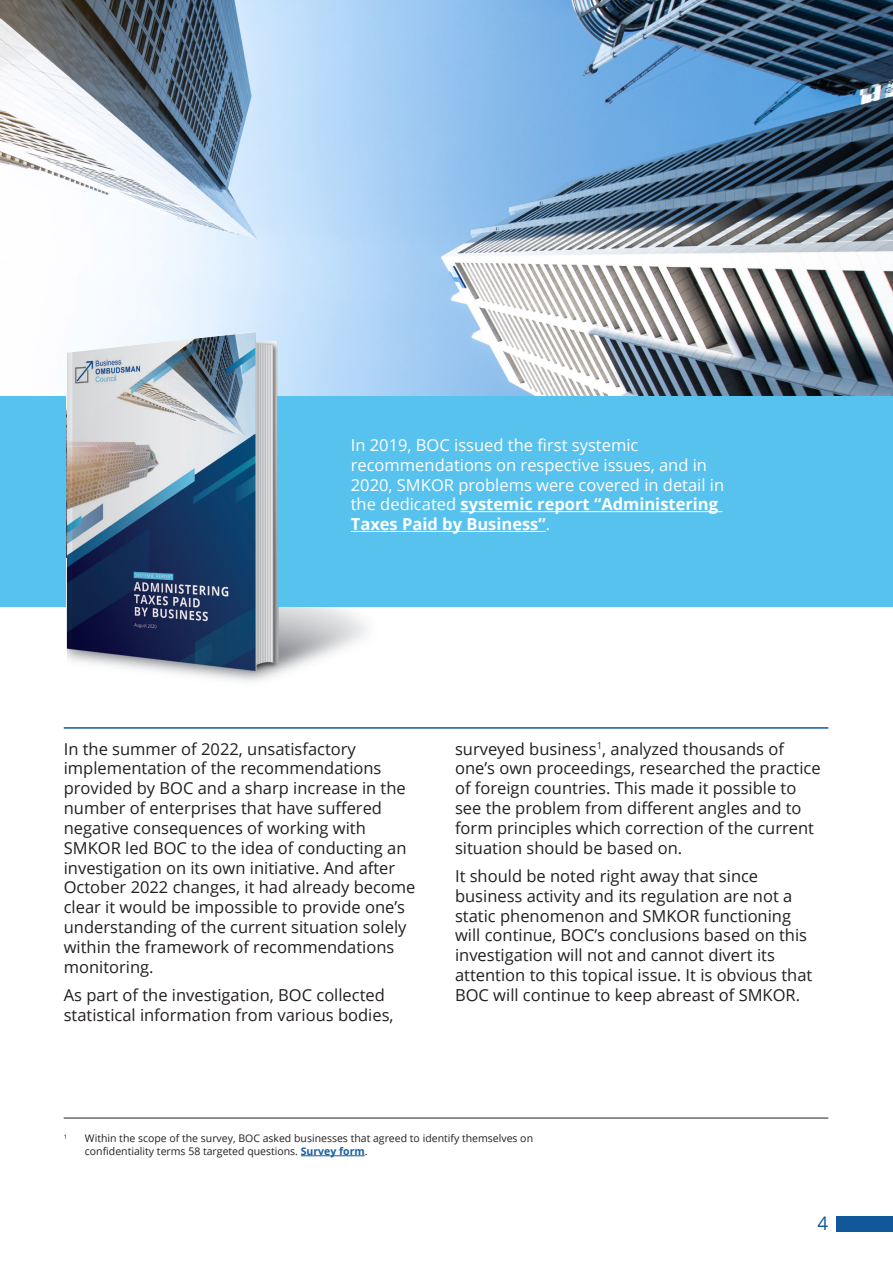
<style>
.page{position:relative;width:893px;height:1263px;background:#fff}
.page>*{position:absolute;margin:0;border:0;box-sizing:border-box;transform-origin:0 0}
.t1{font:18.75px "Open Sans";color:#10589a}
.t2{font:16.5px/19.8px "Open Sans";color:#231f20}
.t3{font:16.5px/19.8px "Open Sans";color:#fff}
.t4{font:10.5px/12.6px "Open Sans";color:#231f20}
.t5{font:6.15px "Open Sans";color:#231f20}
.s1{font-weight:700}
.s2{font-weight:700;color:#175d9e}
</style>
<div class="page">
<div style="left:836px;top:1216px;width:57px;height:15px;background:#10589a"></div>
<img style="left:0;top:0;width:893px;height:557px">
<img style="left:67px;top:332px;width:325px;height:350px">
<div style="left:278px;top:396px;width:615px;height:210px;background:#57c2ee"></div>
<div style="left:0;top:396px;width:66px;height:210px;background:#57c2ee"></div>
<hr style="left:64px;top:727px;width:764px;height:2px;background:#10589a">
<hr style="left:301px;top:1155px;width:64px;height:1px;background:#175d9e">
<hr style="left:64px;top:1118px;width:764px;height:1px;background:#231f20">
<hr style="left:460px;top:511px;width:262px;height:1px;background:#fff">
<hr style="left:351px;top:531px;width:195px;height:1px;background:#fff">
<p class="t3" style="left:351px;top:435px;width:375px">In 2019, BOC issued the first systemic recommendations on respective issues, and in 2020, SMKOR problems were covered in detail in the dedicated <span class="s1">systemic report “Administering Taxes Paid by Business”</span>.</p>
<p class="t2" style="left:64px;top:738px;width:353px">In the summer of 2022, unsatisfactory implementation of the recommendations provided by BOC and a sharp increase in the number of enterprises that have suffered negative consequences of working with SMKOR led BOC to the idea of conducting an investigation on its own initiative. And after October 2022 changes, it had already become clear it would be impossible to provide one’s understanding of the current situation solely within the framework of recommendations monitoring.</p>
<p class="t2" style="left:64px;top:984px;width:331px">As part of the investigation, BOC collected statistical information from various bodies,</p>
<p class="t2" style="left:455px;top:738px;width:367px">surveyed business<sup>1</sup>, analyzed thousands of one’s own proceedings, researched the practice of foreign countries. This made it possible to see the problem from different angles and to form principles which correction of the current situation should be based on.</p>
<p class="t2" style="left:455px;top:866px;width:359px">It should be noted right away that since business activity and its regulation are not a static phenomenon and SMKOR functioning will continue, BOC’s conclusions based on this investigation will not and cannot divert its attention to this topical issue. It is obvious that BOC will continue to keep abreast of SMKOR.</p>
<p class="t5" style="left:64px;top:1132px;width:5px">1</p>
<p class="t4" style="left:85px;top:1132px;width:450px">Within the scope of the survey, BOC asked businesses that agreed to identify themselves on confidentiality terms 58 targeted questions. <span class="s2">Survey form</span>.</p>
<p class="t1" style="left:818px;top:1210px;width:12px">4</p>
</div>
